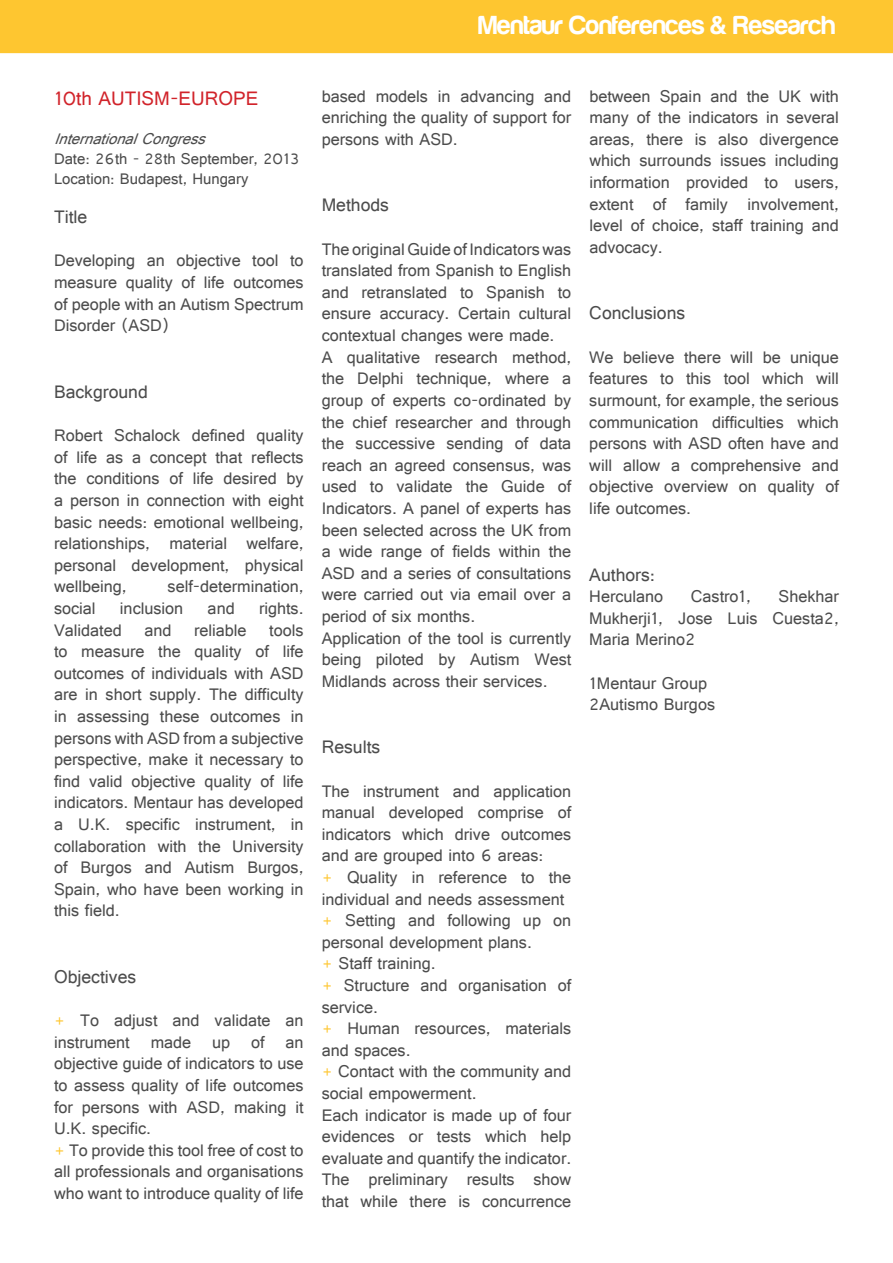
<style>
.page{position:relative;width:893px;height:1263px;background:#fff}
.page>*{position:absolute;margin:0;border:0;box-sizing:border-box;transform-origin:0 0}
.t1{font:27px "Harabara";color:#fff}
.t2{font:21px "Raavi";color:#d1232a}
.t3{font:19.5px "Raavi";color:#4c4c4c}
.t4{font:18px/21.6px "Raavi";color:#4c4c4c;text-align:justify}
.t5{font:16.5px/19.8px "Raavi";color:#4c4c4c}
.t6{font:italic 16.5px "Raavi";color:#4c4c4c}
.s1{color:#fec630}
</style>
<div class="page">
<div style="left:0;top:0;width:893px;height:53px;background:#fec630"></div>
<h1 class="t1" style="left:478px;top:11px;width:358px">Mentaur Conferences &amp; Research</h1>
<p class="t2" style="left:54px;top:85px;width:206px">10th AUTISM-EUROPE</p>
<p class="t6" style="left:54px;top:129px;width:163px">InternationalCongress</p>
<p class="t5" style="left:54px;top:148px;width:247px">Date: 26th - 28th September, 2013<br>Location: Budapest, Hungary</p>
<p class="t3" style="left:54px;top:205px;width:35px">Title</p>
<p class="t4" style="left:54px;top:249px;width:251px">Developing an objective tool to measure quality of life outcomes of people with an Autism Spectrum Disorder (ASD)</p>
<p class="t3" style="left:54px;top:380px;width:95px">Background</p>
<p class="t4" style="left:54px;top:424px;width:251px">Robert Schalock defined quality of life as a concept that reflects the conditions of life desired by a person in connection with eight basic needs: emotional wellbeing, relationships, material welfare, personal development, physical wellbeing,</p>
<p class="t4" style="left:168px;top:575px;width:138px">self-determination,</p>
<p class="t4" style="left:54px;top:597px;width:43px">social</p>
<p class="t4" style="left:120px;top:597px;width:65px">inclusion</p>
<p class="t4" style="left:208px;top:597px;width:29px">and</p>
<p class="t4" style="left:259px;top:597px;width:46px">rights.</p>
<p class="t4" style="left:54px;top:618px;width:69px">Validated</p>
<p class="t4" style="left:144px;top:618px;width:29px">and</p>
<p class="t4" style="left:194px;top:618px;width:54px">reliable</p>
<p class="t4" style="left:54px;top:618px;width:251px;text-indent:215px">tools to measure the quality of life outcomes of individuals with ASD are in short supply. The difficulty in assessing these outcomes in persons with ASD from a subjective perspective, make it necessary to find valid objective quality of life indicators. Mentaur has developed a U.K. specific instrument, in collaboration with the University of Burgos and Autism Burgos, Spain, who have been working in this field.</p>
<p class="t3" style="left:54px;top:965px;width:84px">Objectives</p>
<p class="t4" style="left:54px;top:1009px;width:251px;text-align:left"><span class="s1">+</span> To adjust and validate an instrument made up of an objective guide of indicators to use to assess quality of life outcomes for persons with ASD, making it<br>U.K. specific.<br><span class="s1">+</span> To provide this tool free of cost to all professionals and organisations who want to introduce quality of life</p>
<p class="t4" style="left:322px;top:85px;width:251px">based models in advancing and enriching the quality of support for persons with ASD.</p>
<p class="t3" style="left:322px;top:193px;width:69px">Methods</p>
<p class="t4" style="left:322px;top:238px;width:251px;text-align:left">The original Guide of Indicators was translated from Spanish to English and retranslated to Spanish to ensure accuracy. Certain cultural contextual changes were made.<br>A qualitative research method, the Delphi technique, where a group of experts co-ordinated by the chief researcher and through the successive sending of data reach an agreed consensus, was used to validate the Guide of<br>Indicators. A panel of experts has been selected across the UK from a wide range of fields within the<br>ASD and a series of consultations were carried out via email over a period of six months.<br>Application of the tool is currently being piloted by Autism West<br>Midlands across their services.</p>
<p class="t3" style="left:322px;top:735px;width:60px">Results</p>
<p class="t4" style="left:322px;top:779px;width:251px;text-align:left">The instrument and application manual developed comprise of indicators which drive outcomes and are grouped into 6 areas:<br><span class="s1">+</span> Quality in reference to the individual and needs assessment <span class="s1">+</span> Setting and following up on personal development plans.<br><span class="s1">+</span> Staff training.<br><span class="s1">+</span> Structure and organisation of service.<br><span class="s1">+</span> Human resources, materials and spaces.<br><span class="s1">+</span> Contact with the community and social empowerment.<br>Each indicator is made up of four evidences or tests which help evaluate and quantify the indicator.<br>The preliminary results show that while there is concurrence</p>
<p class="t4" style="left:589px;top:85px;width:251px">between Spain and the UK with many of the indicators in several areas, there is also divergence which surrounds issues including information provided to users, extent of family involvement, level of choice, staff training and advocacy.</p>
<p class="t3" style="left:589px;top:301px;width:97px">Conclusions</p>
<p class="t4" style="left:589px;top:346px;width:251px">We believe there will be unique features to this tool which will surmount, for example, the serious communication difficulties which persons with ASD often have and will allow a comprehensive and objective overview on quality of life outcomes.</p>
<p class="t3" style="left:589px;top:562px;width:67px">Authors:</p>
<p class="t4" style="left:589px;top:585px;width:75px">Herculano</p>
<p class="t4" style="left:691px;top:585px;width:62px">Castro1,</p>
<p class="t4" style="left:589px;top:585px;width:251px;text-indent:189px">Shekhar Mukherji1, Jose Luis Cuesta2, Maria Merino2</p>
<p class="t4" style="left:589px;top:671px;width:127px">1Mentaur Group<br>2Autismo Burgos</p>
</div>
